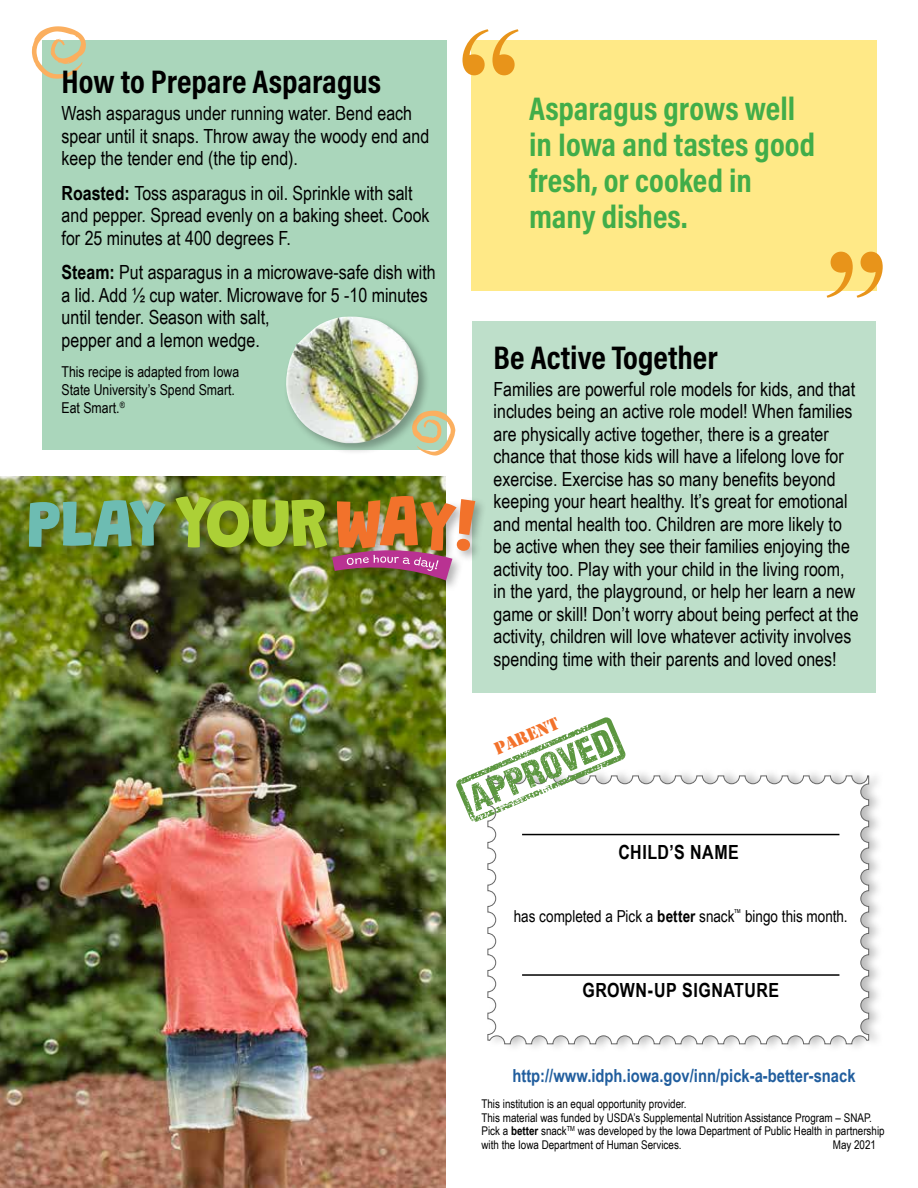
<style>
.page{position:relative;width:918px;height:1188px;background:#fff}
.page>*{position:absolute;margin:0;border:0;box-sizing:border-box;transform-origin:0 0}
.t1{font:180px "Bask Old Face";color:#e8941a}
.Headings{font:700 33px/36px "Acumin Pro Cond";color:#41ad49}
.Headings-2{font:700 33px "Acumin Pro Cond";color:#000}
.Body_copy{font:19.5px/22.5px "Arial Narrow";color:#000}
.t2{font:700 19.5px "Arial Narrow";letter-spacing:.025em;color:#000}
.t3{font:700 18px "Arial Narrow";color:#215e9e}
.t4{font:18px "Stencil";color:#f3722b}
.t5{font:16.5px "Arial Narrow";color:#000}
.Body_copy-2{font:15px/18px "Arial Narrow";color:#000}
.t6{font:12px/13.5px "Arial Narrow";color:#000}
.s1{font-weight:700}
</style>
<div class="page">
<div style="left:472px;top:40px;width:405px;height:251px;background:#ffe987"></div>
<img style="left:0;top:477px;width:446px;height:711px">
<div style="left:472px;top:321px;width:404px;height:371px;background:#bedfca"></div>
<div style="left:486px;top:768px;width:398px;height:284px;background:#000;opacity:.27"></div>
<svg style="left:488px;top:776px;width:381px;height:268px"></svg>
<hr style="left:522px;top:834px;width:317px;height:1px;background:#000">
<hr style="left:522px;top:974px;width:317px;height:2px;background:#000">
<svg style="left:456px;top:717px;width:170px;height:105px"></svg>
<div style="left:42px;top:40px;width:405px;height:410px;background:#aad6bb"></div>
<svg style="left:32px;top:26px;width:54px;height:53px"></svg>
<svg style="left:431px;top:411px;width:24px;height:45px"></svg>
<div style="left:284px;top:314px;width:147px;height:141px;background:#000;opacity:.3"></div>
<img style="left:285px;top:317px;width:133px;height:126px">
<div style="left:26px;top:493px;width:462px;height:99px;background:#000;opacity:.3"></div>
<img style="left:29px;top:500px;width:137px;height:47px">
<img style="left:175px;top:496px;width:300px;height:85px">
<p class="Headings-2" style="left:62px;top:60px;width:321px">How to Prepare Asparagus</p>
<p class="Body_copy" style="left:62px;top:101px;width:369px">Wash asparagus under running water. Bend each spear until it snaps. Throw away the woody end and keep the tender end (the tip end).</p>
<p class="Body_copy" style="left:62px;top:181px;width:370px"><span class="s1">Roasted:</span> Toss asparagus in oil. Sprinkle with salt and pepper. Spread evenly on a baking sheet. Cook for 25 minutes at 400 degrees F.</p>
<p class="Body_copy" style="left:62px;top:260px;width:376px"><span class="s1">Steam:</span> Put asparagus in a microwave-safe dish with a lid. Add ½ cup water. Microwave for 5 -10 minutes until tender. Season with salt,<br>pepper and a lemon wedge.</p>
<p class="Body_copy-2" style="left:62px;top:362px;width:179px">This recipe is adapted from Iowa<br>State University’s Spend Smart.<br>Eat Smart.<sup>®</sup></p>
<p class="t1" style="left:454px;top:-6px;width:74px">“</p>
<p class="Headings" style="left:529px;top:90px;width:288px">Asparagus grows well in Iowa and tastes good fresh, or cooked in many dishes.</p>
<p class="t1" style="left:891px;top:333px;width:74px;rotate:-180deg">“</p>
<p class="Headings-2" style="left:494px;top:336px;width:226px">Be Active Together</p>
<p class="Body_copy" style="left:494px;top:377px;width:367px">Families are powerful role models for kids, and that includes being an active role model! When families are physically active together, there is a greater chance that those kids will have a lifelong love for exercise. Exercise has so many benefits beyond keeping your heart healthy. It’s great for emotional and mental health too. Children are more likely to be active when they see their families enjoying the activity too. Play with your child in the living room, in the yard, the playground, or help her learn a new game or skill! Don’t worry about being perfect at the activity, children will love whatever activity involves spending time with their parents and loved ones!</p>
<p class="t4" style="left:491px;top:740px;width:70px;rotate:-23deg">PARENT</p>
<p class="t2" style="left:618px;top:837px;width:122px">CHILD’S NAME</p>
<p class="t5" style="left:514px;top:904px;width:335px">has completed a Pick a <span class="s1">better</span> snack<sup>™</sup> bingo this month.</p>
<p class="t2" style="left:582px;top:975px;width:198px">GROWN-UP SIGNATURE</p>
<p class="t3" style="left:512px;top:1062px;width:345px">http://www.idph.iowa.gov/inn/pick-a-better-snack</p>
<p class="t6" style="left:482px;top:1097px;width:405px">This institution is an equal opportunity provider.<br>This material was funded by USDA’s Supplemental Nutrition Assistance Program – SNAP.<br>Pick a <span class="s1">better</span> snack<sup>TM</sup> was developed by the Iowa Department of Public Health in partnership with the Iowa Department of Human Services.</p>
<p class="t6" style="left:833px;top:1137px;width:45px">May 2021</p>
</div>
